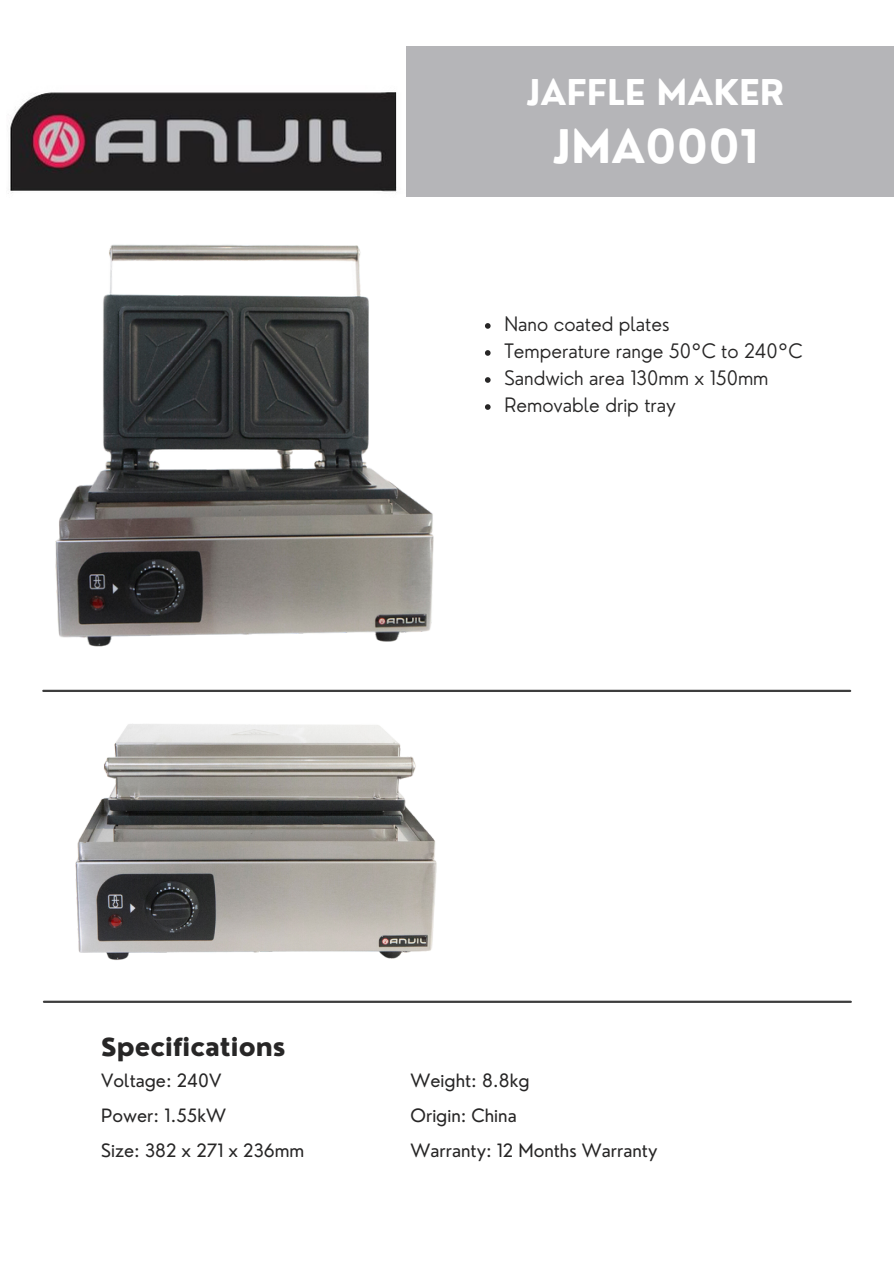
<style>
.page{position:relative;width:894px;height:1264px;background:#fff}
.page>*{position:absolute;margin:0;border:0;box-sizing:border-box;transform-origin:0 0}
.t1{font:700 45.15px "Nourd";color:#fff}
.t2{font:700 34.65px "Nourd";color:#fff}
.t3{font:800 24.15px "Nourd";color:#272626}
.t4{font:300 19.35px "Nourd";color:#272626}
.t5{font:17.85px "Nourd";color:#272626}
</style>
<div class="page">
<div style="left:406px;top:46px;width:487px;height:151px;background:#b5b5b8"></div>
<hr style="left:43px;top:689px;width:806px;height:3px;background:#3d3d3d">
<hr style="left:44px;top:1000px;width:806px;height:2px;background:#3d3d3d">
<img style="left:8px;top:92px;width:389px;height:102px">
<img style="left:42px;top:724px;width:480px;height:279px">
<img style="left:42px;top:244px;width:559px;height:448px">
<svg style="left:485px;top:323px;width:5px;height:6px"></svg>
<svg style="left:485px;top:350px;width:5px;height:6px"></svg>
<svg style="left:485px;top:377px;width:5px;height:6px"></svg>
<svg style="left:485px;top:404px;width:5px;height:6px"></svg>
<p class="t2" style="left:526px;top:70px;width:259px">JAFFLE MAKER</p>
<p class="t1" style="left:552px;top:118px;width:207px">JMA0001</p>
<p class="t4" style="left:504px;top:311px;width:167px">Nano coated plates</p>
<p class="t4" style="left:504px;top:339px;width:299px">Temperature range 50°C to 240°C</p>
<p class="t4" style="left:504px;top:366px;width:265px">Sandwich area 130mm x 150mm</p>
<p class="t4" style="left:504px;top:393px;width:173px">Removable drip tray</p>
<p class="t3" style="left:101px;top:1032px;width:186px">Specifications</p>
<p class="t5" style="left:101px;top:1069px;width:122px">Voltage: 240V</p>
<p class="t5" style="left:101px;top:1104px;width:126px">Power: 1.55kW</p>
<p class="t5" style="left:101px;top:1139px;width:205px">Size: 382 x 271 x 236mm</p>
<p class="t5" style="left:410px;top:1069px;width:121px">Weight: 8.8kg</p>
<p class="t5" style="left:410px;top:1104px;width:108px">Origin: China</p>
<p class="t5" style="left:410px;top:1139px;width:248px">Warranty: 12 Months Warranty</p>
</div>
